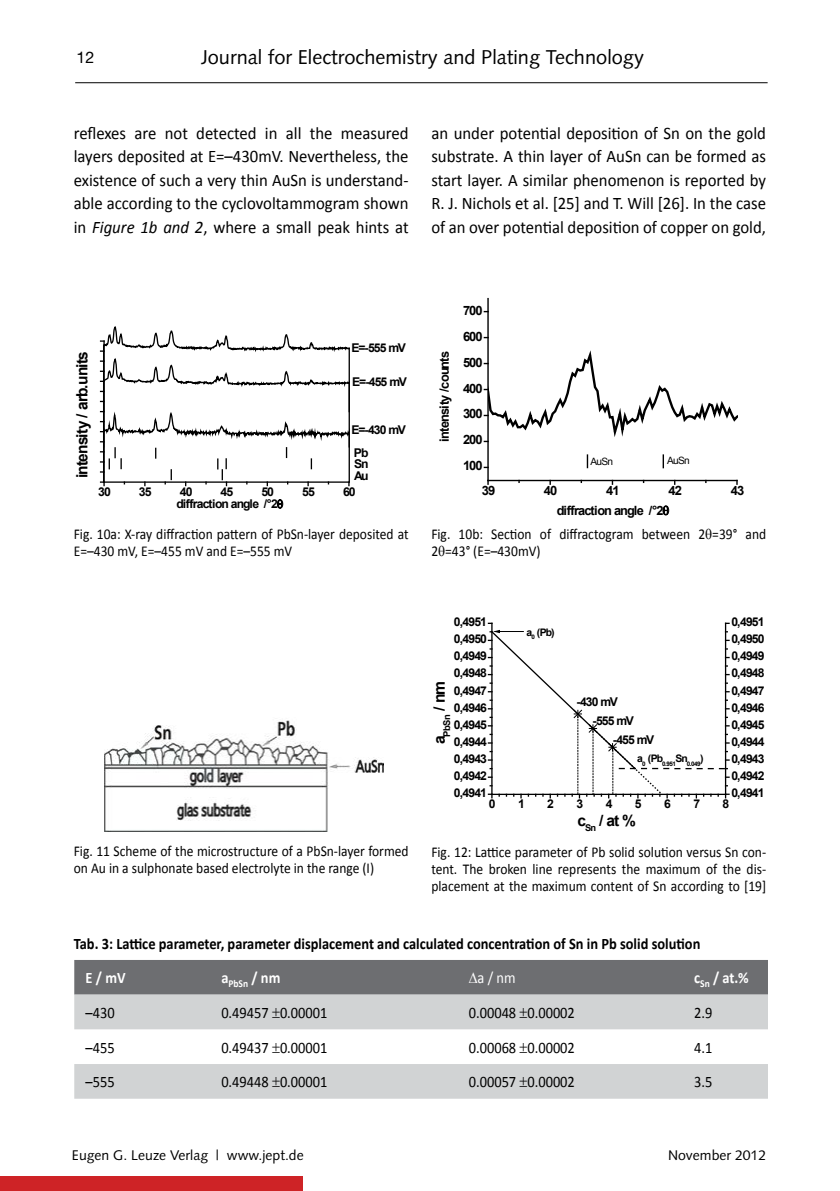
<style>
.page{position:relative;width:840px;height:1191px;background:#fff}
.page>*{position:absolute;margin:0;border:0;box-sizing:border-box;transform-origin:0 0}
.t1{font:20px "Syntax";color:#000}
.t2{font:17.6px/23.4px "Calibri";color:#000;text-align:justify;scale:.95 1}
.t3{font:16px "Calibri";color:#000;scale:.9 1}
.t4{font:700 16px "Calibri";color:#000;scale:.9 1}
.t5{font:700 16px "Calibri";color:#fff;scale:.9 1}
.t6{font:16px "Calibri";color:#fff;scale:.9 1}
.t7{font:16px "Helvetica Neue";color:#000}
.t8{font:700 15.6px "Arial";letter-spacing:-.055em;color:#000}
.t9{font:15px/17px "Calibri";color:#000;scale:.9 1}
.t10{font:14px "Syntax";color:#000}
.t11{font:700 12.8px "Arial";letter-spacing:-.075em;color:#000}
.t12{font:700 12.2px "Arial";letter-spacing:-.075em;color:#000}
.t13{font:700 12px "Arial";letter-spacing:-.075em;color:#000}
.t14{font:700 10.4px "Arial";color:#000}
.t15{font:10px "Arial";letter-spacing:-.07em;color:#000}
.t16{font:700 6.2px "Arial";letter-spacing:-.09em;color:#000}
.s1{font-style:italic}
</style>
<div class="page">
<hr style="left:75px;top:82px;width:692px;height:1px;background:#000">
<div style="left:0;top:1176px;width:303px;height:15px;background:#ce2326"></div>
<svg style="left:100px;top:326px;width:250px;height:159px"></svg>
<svg style="left:277px;top:499px;width:6px;height:9px"></svg>
<hr style="left:487px;top:480px;width:249px;height:1px;background:#000">
<hr style="left:487px;top:299px;width:1px;height:181px;background:#000">
<svg style="left:484px;top:345px;width:252px;height:99px"></svg>
<svg style="left:662px;top:455px;width:1px;height:12px"></svg>
<svg style="left:586px;top:455px;width:2px;height:12px"></svg>
<svg style="left:662px;top:505px;width:6px;height:10px"></svg>
<img style="left:104px;top:720px;width:279px;height:112px">
<svg style="left:488px;top:622px;width:240px;height:175px"></svg>
<svg style="left:74px;top:994px;width:693px;height:104px;fill:#d1d3d4"></svg>
<div style="left:74px;top:960px;width:693px;height:34px;background:#6d6e71"></div>
<svg style="left:272px;top:1008px;width:7px;height:10px"></svg>
<svg style="left:519px;top:1008px;width:8px;height:10px"></svg>
<svg style="left:272px;top:1042px;width:7px;height:10px"></svg>
<svg style="left:519px;top:1042px;width:8px;height:10px"></svg>
<svg style="left:272px;top:1077px;width:7px;height:10px"></svg>
<svg style="left:519px;top:1077px;width:8px;height:10px"></svg>
<p class="t7" style="left:77px;top:48px;width:19px">12</p>
<p class="t1" style="left:201px;top:45px;width:444px">Journal for Electrochemistry and Plating Technology</p>
<p class="t2" style="left:74px;top:121px;width:354px">reflexes are not detected in all the measured layers deposited at E=–430mV. Nevertheless, the existence of such a very thin AuSn is understand&shy;able according to the cyclovoltammogram shown in <span class="s1">Figure 1b and 2</span>, where a small peak hints at</p>
<p class="t2" style="left:431px;top:121px;width:354px">an under potential deposition of Sn on the gold substrate. A thin layer of AuSn can be formed as start layer. A similar phenomenon is reported by R. J. Nichols et al. [25] and T. Will [26]. In the case of an over potential deposition of copper on gold,</p>
<p class="t11" style="left:463px;top:301px;width:21px">700</p>
<p class="t8" style="left:71px;top:478px;width:129px;rotate:-90deg">intensity / arb.units</p>
<p class="t13" style="left:351px;top:340px;width:56px">E=-555 mV</p>
<p class="t13" style="left:352px;top:374px;width:56px">E=-455 mV</p>
<p class="t13" style="left:351px;top:422px;width:56px">E=-430 mV</p>
<p class="t13" style="left:354px;top:467px;width:16px">Au</p>
<p class="t13" style="left:354px;top:444px;width:16px">Pb</p>
<p class="t13" style="left:354px;top:456px;width:16px">Sn</p>
<p class="t12" style="left:98px;top:483px;width:14px">30</p>
<p class="t12" style="left:139px;top:483px;width:14px">35</p>
<p class="t12" style="left:180px;top:483px;width:14px">40</p>
<p class="t12" style="left:220px;top:483px;width:14px">45</p>
<p class="t12" style="left:261px;top:483px;width:14px">50</p>
<p class="t12" style="left:302px;top:483px;width:14px">55</p>
<p class="t12" style="left:343px;top:483px;width:14px">60</p>
<p class="t13" style="left:176px;top:496px;width:108px">diffraction angle /°2❑</p>
<p class="t9" style="left:74px;top:525px;width:373px">Fig. 10a: X-ray diffraction pattern of PbSn-layer deposited at<br>E=–430 mV, E=–455 mV and E=–555 mV</p>
<p class="t11" style="left:435px;top:442px;width:93px;rotate:-90deg">intensity /counts</p>
<p class="t11" style="left:463px;top:327px;width:21px">600</p>
<p class="t11" style="left:463px;top:353px;width:21px">500</p>
<p class="t11" style="left:463px;top:379px;width:21px">400</p>
<p class="t11" style="left:463px;top:405px;width:21px">300</p>
<p class="t11" style="left:463px;top:431px;width:21px">200</p>
<p class="t11" style="left:463px;top:457px;width:21px">100</p>
<p class="t15" style="left:590px;top:455px;width:24px">AuSn</p>
<p class="t15" style="left:666px;top:454px;width:24px">AuSn</p>
<p class="t11" style="left:481px;top:482px;width:15px">39</p>
<p class="t11" style="left:543px;top:482px;width:15px">40</p>
<p class="t11" style="left:606px;top:482px;width:15px">41</p>
<p class="t11" style="left:668px;top:482px;width:15px">42</p>
<p class="t11" style="left:730px;top:482px;width:15px">43</p>
<p class="t11" style="left:556px;top:502px;width:114px">diffraction angle /°2❑</p>
<p class="t9" style="left:431px;top:525px;width:373px">Fig. 10b: Section of diffractogram between 2❑=39° and<br>2❑=43° (E=–430mV)</p>
<p class="t9" style="left:74px;top:842px;width:373px">Fig. 11 Scheme of the microstructure of a PbSn-layer formed on Au in a sulphonate based electrolyte in the range (I)</p>
<p class="t12" style="left:453px;top:614px;width:35px">0,4951</p>
<p class="t12" style="left:453px;top:631px;width:35px">0,4950</p>
<p class="t14" style="left:526px;top:625px;width:30px">a<sub>0</sub> (Pb)</p>
<p class="t12" style="left:731px;top:614px;width:35px">0,4951</p>
<p class="t12" style="left:731px;top:631px;width:35px">0,4950</p>
<p class="t12" style="left:453px;top:648px;width:35px">0,4949</p>
<p class="t12" style="left:731px;top:648px;width:35px">0,4949</p>
<p class="t12" style="left:453px;top:665px;width:35px">0,4948</p>
<p class="t12" style="left:731px;top:665px;width:35px">0,4948</p>
<p class="t8" style="left:428px;top:744px;width:65px;rotate:-90deg">a<sub>PbSn</sub> / nm</p>
<p class="t12" style="left:453px;top:682px;width:35px">0,4947</p>
<p class="t12" style="left:453px;top:699px;width:35px">0,4946</p>
<p class="t12" style="left:453px;top:716px;width:35px">0,4945</p>
<p class="t12" style="left:453px;top:733px;width:35px">0,4944</p>
<p class="t12" style="left:576px;top:693px;width:43px">-430 mV</p>
<p class="t12" style="left:612px;top:731px;width:43px">-455 mV</p>
<p class="t12" style="left:592px;top:712px;width:43px">-555 mV</p>
<p class="t12" style="left:731px;top:682px;width:35px">0,4947</p>
<p class="t12" style="left:731px;top:699px;width:35px">0,4946</p>
<p class="t12" style="left:731px;top:716px;width:35px">0,4945</p>
<p class="t12" style="left:731px;top:733px;width:35px">0,4944</p>
<p class="t12" style="left:453px;top:750px;width:35px">0,4943</p>
<p class="t16" style="left:637px;top:759px;width:68px"><sup>a</sup>0 <sup>(Pb</sup>0.951<sup>Sn</sup>0.049<sup>)</sup></p>
<p class="t12" style="left:731px;top:750px;width:35px">0,4943</p>
<p class="t12" style="left:453px;top:767px;width:35px">0,4942</p>
<p class="t12" style="left:731px;top:767px;width:35px">0,4942</p>
<p class="t12" style="left:731px;top:784px;width:35px">0,4941</p>
<p class="t12" style="left:453px;top:784px;width:35px">0,4941</p>
<p class="t12" style="left:488px;top:795px;width:8px">0</p>
<p class="t12" style="left:518px;top:795px;width:8px">1</p>
<p class="t12" style="left:547px;top:795px;width:8px">2</p>
<p class="t12" style="left:576px;top:795px;width:8px">3</p>
<p class="t12" style="left:605px;top:795px;width:8px">4</p>
<p class="t12" style="left:634px;top:795px;width:8px">5</p>
<p class="t12" style="left:663px;top:795px;width:8px">6</p>
<p class="t12" style="left:693px;top:795px;width:8px">7</p>
<p class="t12" style="left:722px;top:795px;width:8px">8</p>
<p class="t8" style="left:577px;top:810px;width:60px">c<sub>Sn</sub> / at %</p>
<p class="t9" style="left:431px;top:843px;width:373px;text-align:justify">Fig. 12: Lattice parameter of Pb solid solution versus Sn con&shy;tent. The broken line represents the maximum of the dis&shy;placement at the maximum content of Sn according to [19]</p>
<p class="t4" style="left:74px;top:933px;width:697px">Tab. 3: Lattice parameter, parameter displacement and calculated concentration of Sn in Pb solid solution</p>
<p class="t5" style="left:86px;top:967px;width:46px">E / mV</p>
<p class="t5" style="left:221px;top:967px;width:67px">a<sub>PbSn</sub> / nm</p>
<p class="t6" style="left:477px;top:968px;width:44px">a / nm</p>
<p class="t5" style="left:693px;top:967px;width:62px">c<sub>Sn</sub> / at.%</p>
<p class="t3" style="left:86px;top:1002px;width:34px">–430</p>
<p class="t3" style="left:221px;top:1002px;width:119px">0.49457 0.00001</p>
<p class="t3" style="left:468px;top:1002px;width:119px">0.00048 0.00002</p>
<p class="t3" style="left:693px;top:1002px;width:22px">2.9</p>
<p class="t3" style="left:86px;top:1037px;width:34px">–455</p>
<p class="t3" style="left:221px;top:1037px;width:119px">0.49437 0.00001</p>
<p class="t3" style="left:468px;top:1037px;width:119px">0.00068 0.00002</p>
<p class="t3" style="left:693px;top:1037px;width:22px">4.1</p>
<p class="t3" style="left:86px;top:1072px;width:34px">–555</p>
<p class="t3" style="left:221px;top:1072px;width:119px">0.49448 0.00001</p>
<p class="t3" style="left:468px;top:1072px;width:119px">0.00057 0.00002</p>
<p class="t3" style="left:693px;top:1072px;width:22px">3.5</p>
<p class="t10" style="left:72px;top:1146px;width:233px">Eugen G. Leuze Verlag | www.jept.de</p>
<p class="t10" style="left:667px;top:1146px;width:100px">November 2012</p>
</div>
